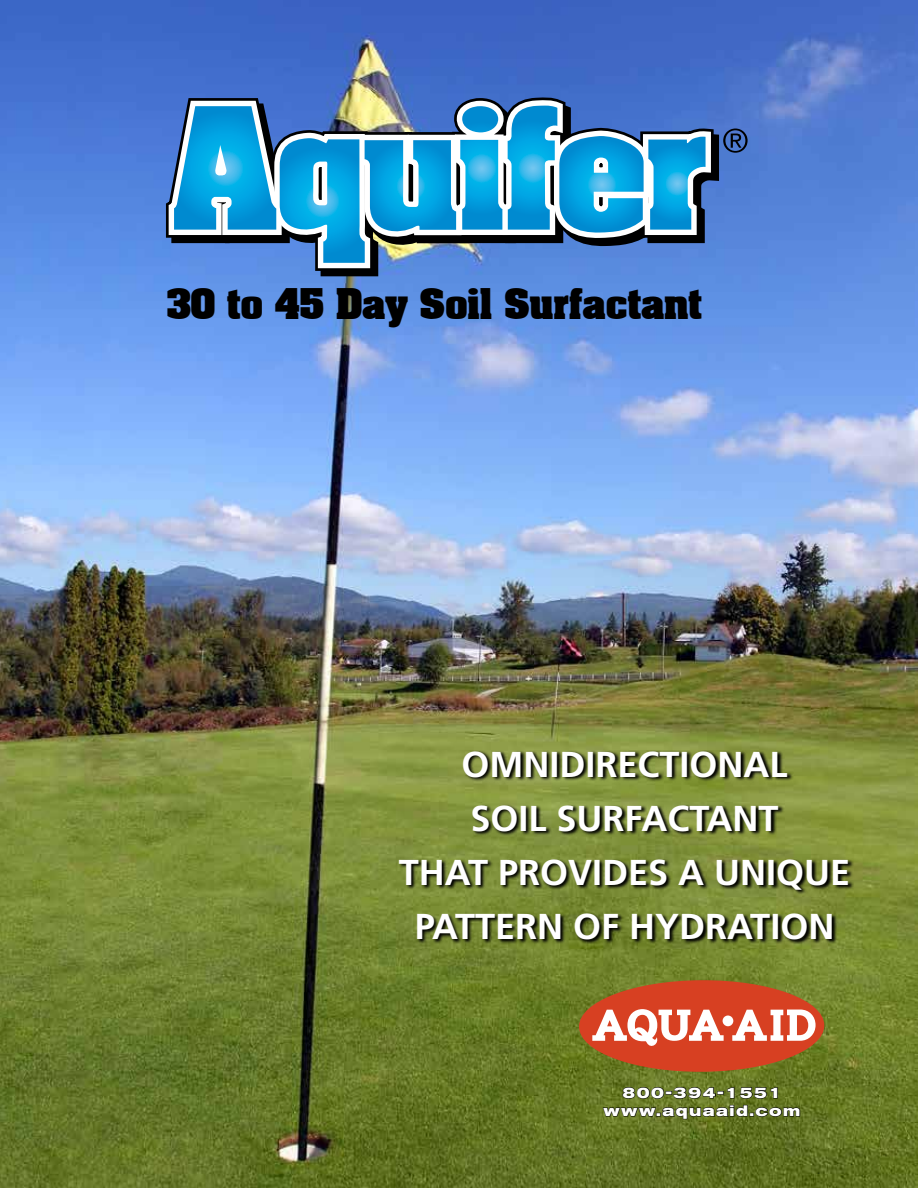
<style>
.page{position:relative;width:918px;height:1188px;background:#fff}
.page>*{position:absolute;margin:0;border:0;box-sizing:border-box;transform-origin:0 0}
.t1{font:700 36px/54px "Frutiger";color:#fff;text-align:center}
.t2{font:700 36px "Aardvark";color:#000}
.t3{font:700 expanded 15px/18px "Akzidenz Grotesk BE";letter-spacing:.1em;color:#fff;text-align:center}
</style>
<div class="page">
<img style="left:0;top:0;width:918px;height:1188px">
<svg style="left:399px;top:751px;width:455px;height:193px"></svg>
<svg style="left:166px;top:98px;width:582px;height:178px"></svg>
<div style="left:579px;top:980px;width:245px;height:92px;background:#d74022;border-radius:50%"></div>
<svg style="left:732px;top:1010px;width:84px;height:31px"></svg>
<svg style="left:592px;top:1009px;width:132px;height:41px"></svg>
<div style="left:723px;top:1016px;width:10px;height:10px;background:#fff;border-radius:50%"></div>
<svg style="left:622px;top:1087px;width:156px;height:12px"></svg>
<svg style="left:602px;top:1105px;width:198px;height:15px"></svg>
<p class="t2" style="left:166px;top:273px;width:537px">30 to 45 Day Soil Surfactant</p>
<p class="t1" style="left:399px;top:737px;width:453px">OMNIDIRECTIONAL<br>SOIL SURFACTANT<br>THAT PROVIDES A UNIQUE<br>PATTERN OF HYDRATION</p>
<p class="t3" style="left:604px;top:1084px;width:198px">800-394-1551 www.aquaaid.com</p>
</div>
